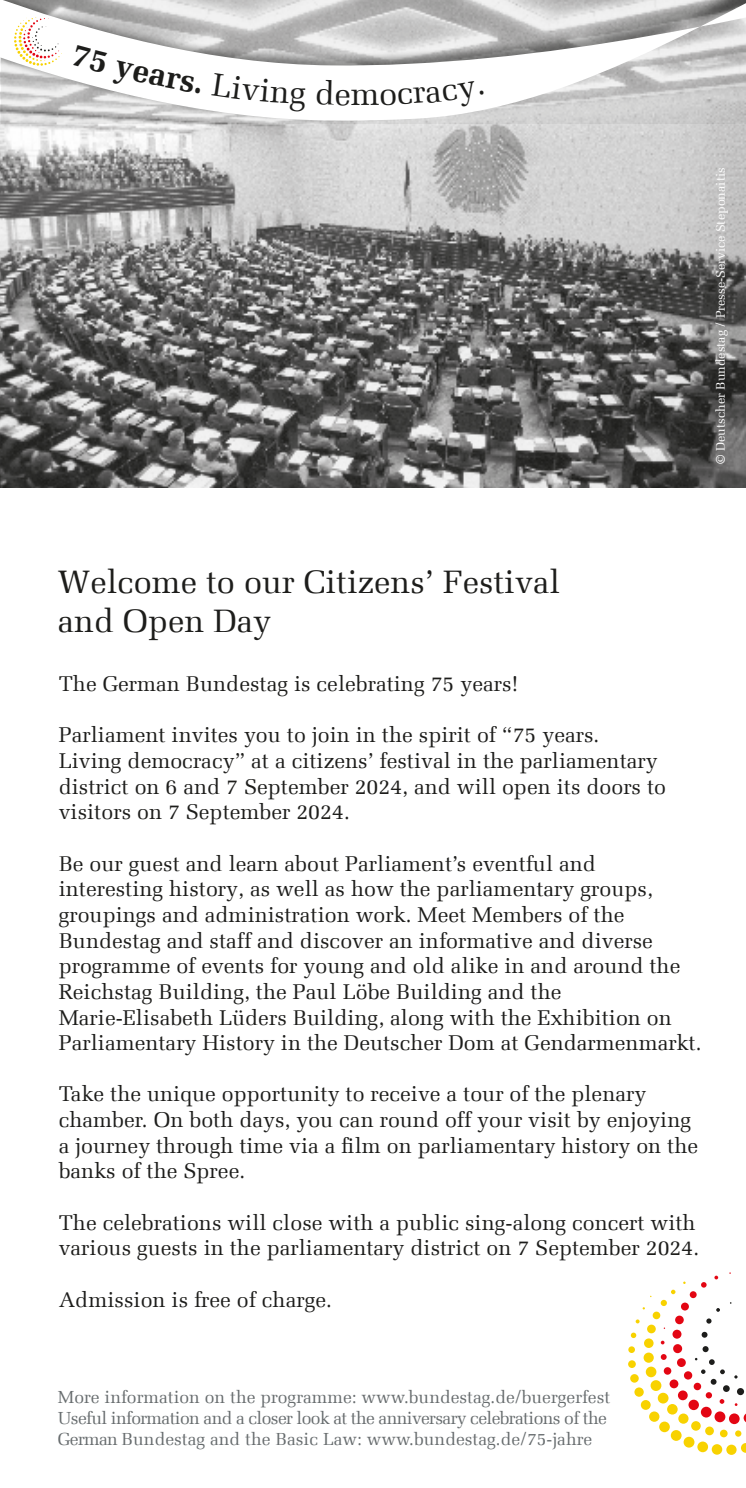
<style>
.page{position:relative;width:746px;height:1488px;background:#fff}
.page>*{position:absolute;margin:0;border:0;box-sizing:border-box;transform-origin:0 0}
.t1{font:32.5px/39px "Melior Com";color:#1d1d1b}
.t2{font:21.25px/25.8px "Melior Com";color:#1d1d1b}
.t3{font:17.5px/21px "Melior Com";letter-spacing:-.035em;color:#676c6e}
.t4{font:17.5px "Melior Com";color:#676c6e}
.t5{font:12.5px "Melior Com";color:#fff}
</style>
<div class="page">
<img style="left:0;top:121px;width:745px;height:367px">
<svg style="left:702px;top:1346px;width:6px;height:6px"></svg>
<svg style="left:701px;top:1332px;width:6px;height:6px"></svg>
<svg style="left:706px;top:1318px;width:5px;height:6px"></svg>
<svg style="left:716px;top:1308px;width:3px;height:4px"></svg>
<svg style="left:736px;top:1388px;width:7px;height:7px"></svg>
<svg style="left:722px;top:1385px;width:7px;height:7px"></svg>
<svg style="left:694px;top:1358px;width:30px;height:27px"></svg>
<svg style="left:719px;top:1399px;width:5px;height:5px"></svg>
<svg style="left:705px;top:1392px;width:6px;height:6px"></svg>
<div style="left:693px;top:1383px;width:7px;height:7px;background:#e30613;border-radius:50%"></div>
<svg style="left:683px;top:1371px;width:9px;height:9px"></svg>
<svg style="left:676px;top:1358px;width:9px;height:9px"></svg>
<svg style="left:672px;top:1344px;width:9px;height:9px"></svg>
<div style="left:672px;top:1330px;width:9px;height:9px;background:#e30613;border-radius:50%"></div>
<svg style="left:674px;top:1316px;width:9px;height:8px"></svg>
<div style="left:680px;top:1303px;width:8px;height:7px;background:#e30613;border-radius:50%"></div>
<div style="left:689px;top:1291px;width:7px;height:7px;background:#e30613;border-radius:50%"></div>
<svg style="left:701px;top:1282px;width:5px;height:6px"></svg>
<svg style="left:743px;top:1414px;width:2px;height:8px"></svg>
<div style="left:728px;top:1413px;width:11px;height:11px;background:#e30613;border-radius:50%"></div>
<div style="left:714px;top:1411px;width:11px;height:11px;background:#e30613;border-radius:50%"></div>
<div style="left:700px;top:1407px;width:11px;height:10px;background:#e30613;border-radius:50%"></div>
<div style="left:688px;top:1400px;width:10px;height:10px;background:#e30613;border-radius:50%"></div>
<svg style="left:677px;top:1390px;width:10px;height:10px"></svg>
<div style="left:669px;top:1379px;width:9px;height:9px;background:#e30613;border-radius:50%"></div>
<div style="left:663px;top:1367px;width:8px;height:8px;background:#e30613;border-radius:50%"></div>
<svg style="left:660px;top:1354px;width:6px;height:6px"></svg>
<svg style="left:734px;top:1430px;width:7px;height:7px"></svg>
<div style="left:719px;top:1430px;width:8px;height:7px;background:#f8d200;border-radius:50%"></div>
<svg style="left:704px;top:1427px;width:9px;height:8px"></svg>
<svg style="left:690px;top:1421px;width:10px;height:10px"></svg>
<div style="left:678px;top:1413px;width:10px;height:11px;background:#f8d200;border-radius:50%"></div>
<div style="left:666px;top:1404px;width:11px;height:11px;background:#f8d200;border-radius:50%"></div>
<div style="left:657px;top:1393px;width:11px;height:10px;background:#f8d200;border-radius:50%"></div>
<div style="left:650px;top:1380px;width:11px;height:11px;background:#f8d200;border-radius:50%"></div>
<div style="left:645px;top:1367px;width:11px;height:10px;background:#f8d200;border-radius:50%"></div>
<div style="left:643px;top:1353px;width:10px;height:10px;background:#f8d200;border-radius:50%"></div>
<svg style="left:643px;top:1338px;width:10px;height:10px"></svg>
<svg style="left:646px;top:1325px;width:9px;height:8px"></svg>
<div style="left:652px;top:1312px;width:8px;height:7px;background:#f8d200;border-radius:50%"></div>
<svg style="left:660px;top:1300px;width:6px;height:6px"></svg>
<svg style="left:671px;top:1290px;width:4px;height:4px"></svg>
<svg style="left:741px;top:1443px;width:4px;height:10px"></svg>
<div style="left:726px;top:1445px;width:10px;height:10px;background:#f8d200;border-radius:50%"></div>
<div style="left:711px;top:1444px;width:11px;height:11px;background:#f8d200;border-radius:50%"></div>
<div style="left:697px;top:1441px;width:10px;height:11px;background:#f8d200;border-radius:50%"></div>
<div style="left:683px;top:1437px;width:11px;height:11px;background:#f8d200;border-radius:50%"></div>
<div style="left:670px;top:1430px;width:11px;height:11px;background:#f8d200;border-radius:50%"></div>
<div style="left:659px;top:1422px;width:10px;height:10px;background:#f8d200;border-radius:50%"></div>
<svg style="left:648px;top:1411px;width:11px;height:11px"></svg>
<svg style="left:640px;top:1400px;width:10px;height:10px"></svg>
<div style="left:634px;top:1387px;width:9px;height:10px;background:#f8d200;border-radius:50%"></div>
<div style="left:630px;top:1374px;width:8px;height:9px;background:#f8d200;border-radius:50%"></div>
<svg style="left:627px;top:1360px;width:8px;height:8px"></svg>
<div style="left:628px;top:1346px;width:6px;height:7px;background:#f8d200;border-radius:50%"></div>
<svg style="left:630px;top:1333px;width:6px;height:5px"></svg>
<svg style="left:635px;top:1319px;width:4px;height:4px"></svg>
<svg style="left:1px;top:121px;width:744px;height:3px;background:#ccc"></svg>
<svg style="left:0;top:0;width:745px;height:121px"></svg>
<svg style="left:14px;top:17px;width:48px;height:49px"></svg>
<svg style="left:72px;top:45px;width:128px;height:49px"></svg>
<svg style="left:211px;top:73px;width:138px;height:39px"></svg>
<svg style="left:380px;top:81px;width:103px;height:26px"></svg>
<h1 class="t1" style="left:350px;top:74px;width:31px">m</h1>
<p class="t5" style="left:712px;top:464px;width:298px;rotate:-90deg">© Deutscher Bundestag / Presse-Service Steponaitis</p>
<h2 class="t1" style="left:58px;top:563px;width:503px">Welcome to our Citizens’ Festival and Open Day</h2>
<p class="t2" style="left:59px;top:671px;width:461px">The German Bundestag is celebrating 75 years!</p>
<p class="t2" style="left:59px;top:722px;width:608px">Parliament invites you to join in the spirit of “75 years.<br>Living democracy” at a citizens’ festival in the parliamentary district on 6 and 7 September 2024, and will open its doors to visitors on 7 September 2024.</p>
<p class="t2" style="left:59px;top:850px;width:644px">Be our guest and learn about Parliament’s eventful and interesting history, as well as how the parliamentary groups, groupings and administration work. Meet Members of the Bundestag and staff and discover an informative and diverse programme of events for young and old alike in and around the Reichstag Building, the Paul Löbe Building and the Marie-Elisabeth Lüders Building, along with the Exhibition on Parliamentary History in the Deutscher Dom at Gendarmenmarkt.</p>
<p class="t2" style="left:59px;top:1081px;width:640px">Take the unique opportunity to receive a tour of the plenary chamber. On both days, you can round off your visit by enjoying a journey through time via a film on parliamentary history on the banks of the Spree.</p>
<p class="t2" style="left:59px;top:1209px;width:642px">The celebrations will close with a public sing-along concert with various guests in the parliamentary district on 7 September 2024.</p>
<p class="t2" style="left:59px;top:1286px;width:275px">Admission is free of charge.</p>
<p class="t4" style="left:58px;top:1386px;width:553px">More information on the programme: www.bundestag.de/buergerfest</p>
<p class="t3" style="left:58px;top:1407px;width:550px">Useful information and a closer look at the anniversary celebrations of the<br>German Bundestag and the Basic Law: www.bundestag.de/75-jahre</p>
</div>
